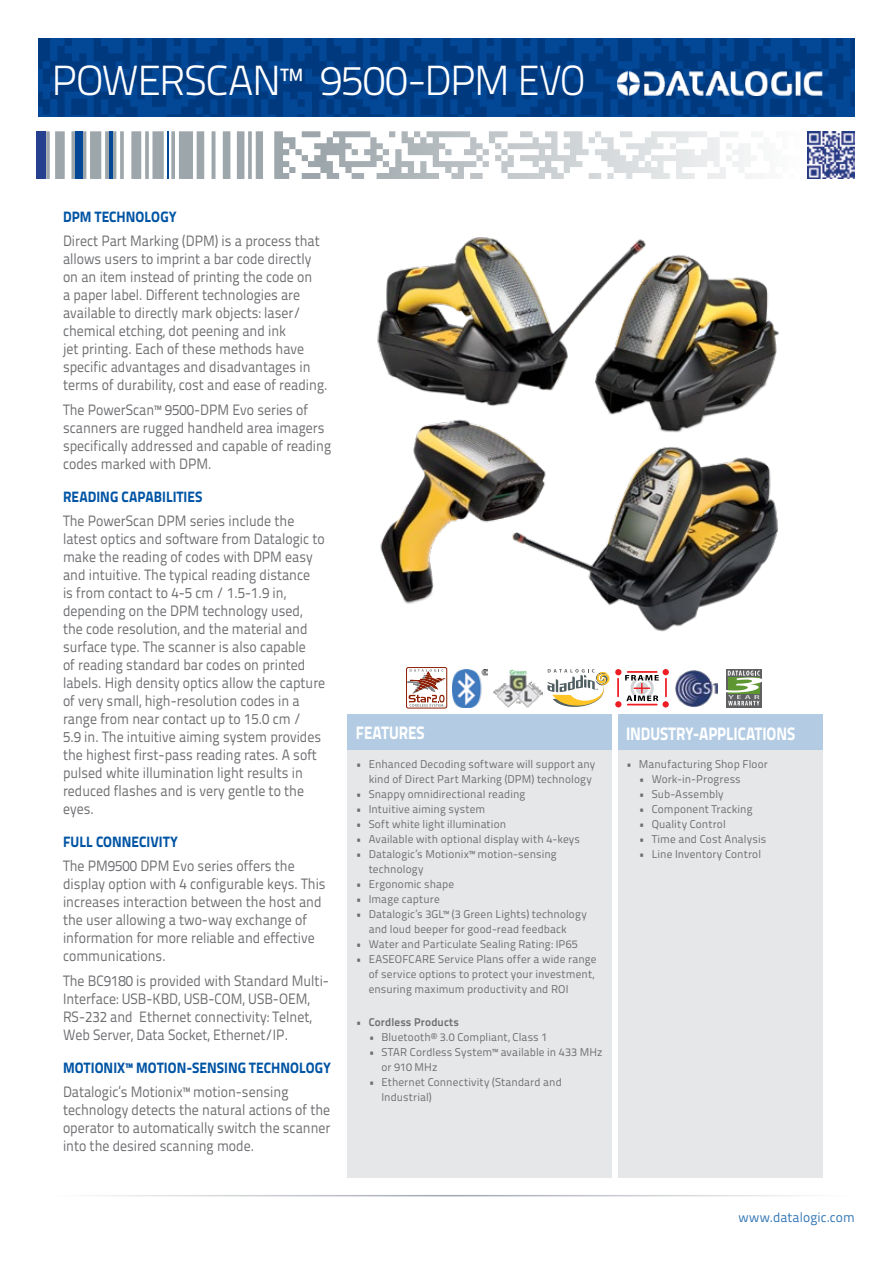
<style>
.page{position:relative;width:893px;height:1263px;background:#fff}
.page>*{position:absolute;margin:0;border:0;box-sizing:border-box;transform-origin:0 0}
.t1{font:300 42px "Titillium Text 22 L";letter-spacing:-.025em;color:#fff}
.t2{font:800 18px "Titillium Text 22 L";letter-spacing:-.005em;color:#fff;scale:.85 1}
.t3{font:15px/18px "Titillium Text 22 L";color:#6d6e71;scale:.92 1}
.t4{font:800 15px "Titillium Text 22 L";letter-spacing:.005em;color:#0054a4;scale:.92 1}
.t5{font:13.5px "Titillium Text 22 L";letter-spacing:.005em;color:#3377b6}
.t6{font:11.25px/15px "Titillium Text 22 L";letter-spacing:.01em;color:#6d6e71}
.t7{font:700 11.25px "Titillium Text 22 L";letter-spacing:.015em;color:#6d6e71}
</style>
<div class="page">
<svg style="left:38px;top:38px;width:817px;height:79px;background:#023f89"></svg>
<svg style="left:302px;top:131px;width:453px;height:48px"></svg>
<hr style="left:167px;top:131px;width:2px;height:48px;background:#034797">
<div style="left:75px;top:131px;width:7px;height:48px;background:#034797"></div>
<hr style="left:109px;top:131px;width:4px;height:48px;background:#034797">
<div style="left:37px;top:131px;width:9px;height:48px;background:#25408f"></div>
<hr style="left:45px;top:1195px;width:803px;height:1px;background:#9da3aa">
<div style="left:348px;top:714px;width:264px;height:36px;background:#b3cce4"></div>
<div style="left:618px;top:714px;width:204px;height:36px;background:#b3cce4"></div>
<div style="left:348px;top:750px;width:264px;height:428px;background:#e6e7e8"></div>
<div style="left:618px;top:750px;width:204px;height:428px;background:#e6e7e8"></div>
<img style="left:618px;top:72px;width:204px;height:23px">
<img style="left:807px;top:131px;width:48px;height:48px">
<img style="left:377px;top:237px;width:402px;height:395px">
<img style="left:452px;top:669px;width:36px;height:38px">
<img style="left:675px;top:670px;width:42px;height:37px">
<svg style="left:726px;top:669px;width:36px;height:38px"></svg>
<svg style="left:726px;top:671px;width:36px;height:34px"></svg>
<svg style="left:547px;top:669px;width:122px;height:39px"></svg>
<img style="left:493px;top:669px;width:49px;height:38px">
<div style="left:406px;top:667px;width:41px;height:41px;border:1px solid #8c1e04;border-radius:2px"></div>
<svg style="left:406px;top:669px;width:40px;height:38px"></svg>
<h1 class="t1" style="left:51px;top:50px;width:536px">POWERSCAN™ 9500-DPM EVO</h1>
<p class="t4" style="left:63px;top:205px;width:125px">DPM TECHNOLOGY</p>
<p class="t3" style="left:63px;top:231px;width:289px">Direct Part Marking (DPM) is a process that allows users to imprint a bar code directly on an item instead of printing the code on<br>a paper label. Different technologies are available to directly mark objects: laser/ chemical etching, dot peening and ink<br>jet printing. Each of these methods have specific advantages and disadvantages in terms of durability, cost and ease of reading.</p>
<p class="t3" style="left:63px;top:400px;width:293px">The PowerScan™ 9500-DPM Evo series of scanners are rugged handheld area imagers specifically addressed and capable of reading codes marked with DPM.</p>
<p class="t4" style="left:63px;top:485px;width:153px">READING CAPABILITIES</p>
<p class="t3" style="left:63px;top:511px;width:286px">The PowerScan DPM series include the latest optics and software from Datalogic to make the reading of codes with DPM easy and intuitive. The typical reading distance<br>is from contact to 4-5 cm / 1.5-1.9 in, depending on the DPM technology used, the code resolution, and the material and surface type. The scanner is also capable<br>of reading standard bar codes on printed labels. High density optics allow the capture of very small, high-resolution codes in a range from near contact up to 15.0 cm /<br>5.9 in. The intuitive aiming system provides the highest first-pass reading rates. A soft pulsed white illumination light results in reduced flashes and is very gentle to the eyes.</p>
<p class="t4" style="left:63px;top:830px;width:127px">FULL CONNECIVITY</p>
<p class="t3" style="left:63px;top:856px;width:287px">The PM9500 DPM Evo series offers the display option with 4 configurable keys. This increases interaction between the host and the user allowing a two-way exchange of information for more reliable and effective communications.</p>
<p class="t3" style="left:63px;top:971px;width:291px">The BC9180 is provided with Standard Multi-Interface: USB-KBD, USB-COM, USB-OEM, RS-232 and Ethernet connectivity: Telnet, Web Server, Data Socket, Ethernet/IP.</p>
<p class="t4" style="left:63px;top:1055px;width:293px">MOTIONIX™ MOTION-SENSING TECHNOLOGY</p>
<p class="t3" style="left:63px;top:1082px;width:292px">Datalogic’s Motionix™ motion-sensing technology detects the natural actions of the operator to automatically switch the scanner into the desired scanning mode.</p>
<p class="t2" style="left:356px;top:719px;width:82px">FEATURES</p>
<p class="t2" style="left:626px;top:719px;width:200px">INDUSTRY-APPLICATIONS</p>
<p class="t6" style="left:369px;top:756px;width:228px;text-indent:-13px">• Enhanced Decoding software will support any kind of Direct Part Marking (DPM) technology</p>
<p class="t6" style="left:356px;top:786px;width:171px">• Snappy omnidirectional reading</p>
<p class="t6" style="left:356px;top:801px;width:131px">• Intuitive aiming system</p>
<p class="t6" style="left:356px;top:816px;width:152px">• Soft white light illumination</p>
<p class="t6" style="left:356px;top:831px;width:226px">• Available with optional display with 4-keys</p>
<p class="t6" style="left:369px;top:846px;width:189px;text-indent:-13px">• Datalogic’s Motionix™ motion-sensing technology</p>
<p class="t6" style="left:356px;top:876px;width:100px">• Ergonomic shape</p>
<p class="t6" style="left:356px;top:891px;width:85px">• Image capture</p>
<p class="t6" style="left:369px;top:906px;width:220px;text-indent:-13px">• Datalogic’s 3GL™ (3 Green Lights) technology and loud beeper for good-read feedback</p>
<p class="t6" style="left:356px;top:936px;width:223px">• Water and Particulate Sealing Rating: IP65</p>
<p class="t6" style="left:369px;top:951px;width:229px;text-indent:-13px">• EASEOFCARE Service Plans offer a wide range of service options to protect your investment, ensuring maximum productivity and ROI</p>
<p class="t7" style="left:356px;top:1013px;width:105px">• Cordless Products</p>
<p class="t6" style="left:369px;top:1029px;width:180px">• Bluetooth® 3.0 Compliant, Class 1</p>
<p class="t6" style="left:381px;top:1044px;width:223px;text-indent:-13px">• STAR Cordless System™ available in 433 MHz or 910 MHz</p>
<p class="t6" style="left:381px;top:1074px;width:182px;text-indent:-13px">• Ethernet Connectivity (Standard and<br>Industrial)</p>
<p class="t6" style="left:626px;top:756px;width:143px">• Manufacturing Shop Floor</p>
<p class="t6" style="left:639px;top:771px;width:103px">• Work-in-Progress</p>
<p class="t6" style="left:639px;top:786px;width:86px">• Sub-Assembly</p>
<p class="t6" style="left:639px;top:801px;width:115px">• Component Tracking</p>
<p class="t6" style="left:639px;top:816px;width:88px">• Quality Control</p>
<p class="t6" style="left:639px;top:831px;width:129px">• Time and Cost Analysis</p>
<p class="t6" style="left:639px;top:846px;width:124px">• Line Inventory Control</p>
<p class="t5" style="left:738px;top:1207px;width:118px">www.datalogic.com</p>
</div>
